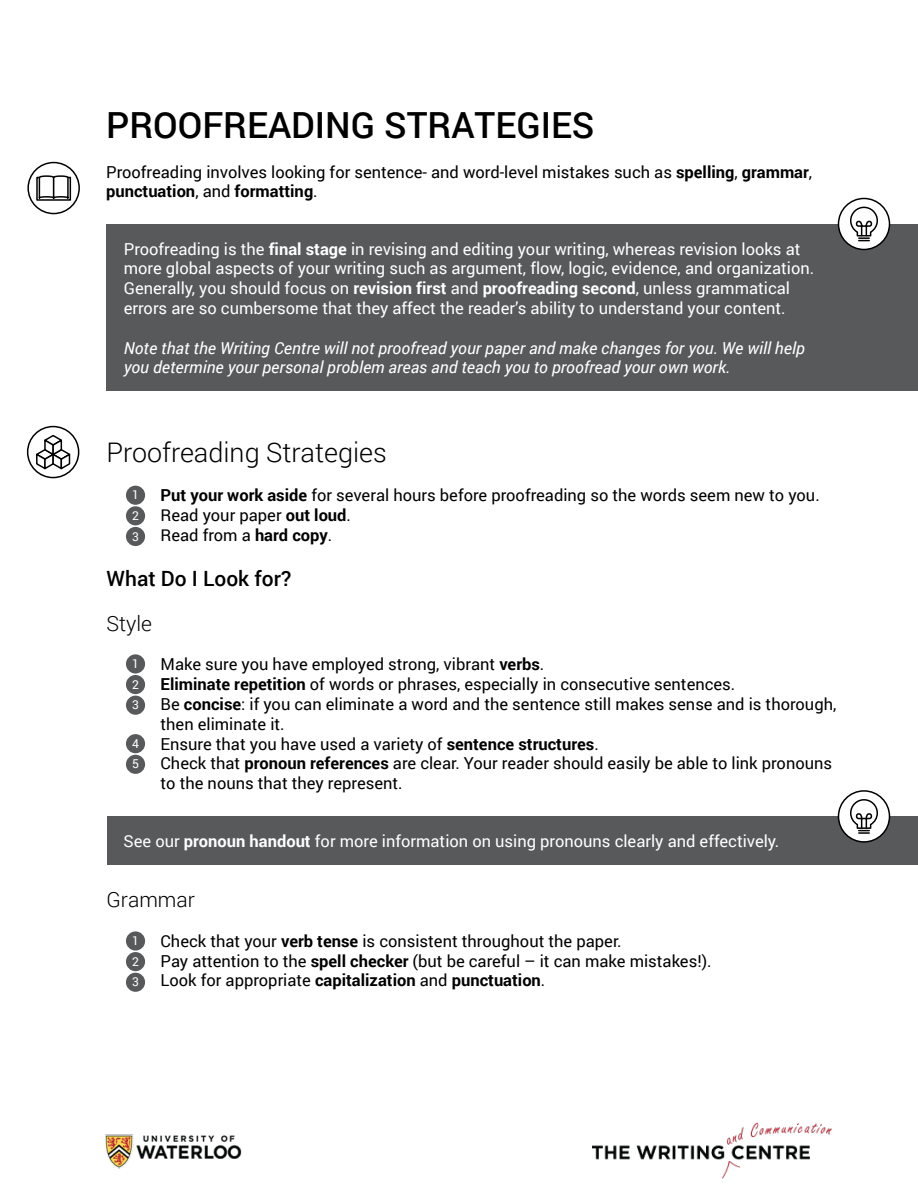
<style>
.page{position:relative;width:918px;height:1188px;background:#fff}
.page>*{position:absolute;margin:0;border:0;box-sizing:border-box;transform-origin:0 0}
.t1{font:500 36px "Roboto";color:#000}
.t2{font:300 27px "Roboto";color:#000}
.t3{font:500 21px "Roboto";color:#000}
.t4{font:300 21px "Roboto";color:#000}
.t5{font:16.5px/19.8px "Roboto";color:#000}
.t6{font:16.5px/19.8px "Roboto";color:#fff}
.t7{font:italic 16.5px/19.8px "Roboto";color:#fff}
.t8{font:12.3px/20.7px "Roboto";color:#fff;text-align:justify}
.s1{font-weight:700}
</style>
<div class="page">
<div style="left:27px;top:162px;width:53px;height:52px;border:2px solid #000;border-radius:50%"></div>
<svg style="left:28px;top:427px;width:51px;height:51px"></svg>
<div style="left:27px;top:426px;width:52px;height:52px;border:2px solid #000;border-radius:50%"></div>
<div style="left:36px;top:177px;width:35px;height:24px;border:2px solid #000"></div>
<svg style="left:38px;top:175px;width:31px;height:24px"></svg>
<svg style="left:35px;top:434px;width:37px;height:37px"></svg>
<img style="left:592px;top:1122px;width:240px;height:57px">
<img style="left:105px;top:1134px;width:137px;height:35px">
<div style="left:106px;top:224px;width:812px;height:167px;background:#58595b"></div>
<div style="left:839px;top:198px;width:51px;height:51px;background:#fff;border-radius:50%"></div>
<div style="left:838px;top:198px;width:52px;height:52px;border:2px solid #000;border-radius:50%"></div>
<svg style="left:850px;top:206px;width:28px;height:35px"></svg>
<div style="left:107px;top:816px;width:811px;height:49px;background:#58595b"></div>
<div style="left:839px;top:791px;width:51px;height:51px;background:#fff;border-radius:50%"></div>
<div style="left:838px;top:790px;width:52px;height:53px;border:2px solid #000;border-radius:50%"></div>
<svg style="left:850px;top:799px;width:28px;height:35px"></svg>
<div style="left:126px;top:486px;width:19px;height:19px;background:#58595b;border-radius:50%"></div>
<div style="left:126px;top:506px;width:19px;height:19px;background:#58595b;border-radius:50%"></div>
<div style="left:126px;top:527px;width:19px;height:19px;background:#58595b;border-radius:50%"></div>
<div style="left:126px;top:654px;width:19px;height:20px;background:#58595b;border-radius:50%"></div>
<div style="left:126px;top:675px;width:19px;height:19px;background:#58595b;border-radius:50%"></div>
<div style="left:126px;top:696px;width:19px;height:19px;background:#58595b;border-radius:50%"></div>
<div style="left:126px;top:734px;width:19px;height:19px;background:#58595b;border-radius:50%"></div>
<div style="left:126px;top:755px;width:19px;height:19px;background:#58595b;border-radius:50%"></div>
<div style="left:126px;top:931px;width:19px;height:20px;background:#58595b;border-radius:50%"></div>
<div style="left:126px;top:952px;width:19px;height:19px;background:#58595b;border-radius:50%"></div>
<div style="left:126px;top:973px;width:19px;height:19px;background:#58595b;border-radius:50%"></div>
<h1 class="t1" style="left:106px;top:100px;width:490px">PROOFREADING STRATEGIES</h1>
<p class="t5" style="left:106px;top:161px;width:708px">Proofreading involves looking for sentence- and word-level mistakes such as <span class="s1">spelling</span>, <span class="s1">grammar</span>, <span class="s1">punctuation</span>, and <span class="s1">formatting</span>.</p>
<p class="t6" style="left:124px;top:238px;width:692px">Proofreading is the <span class="s1">final stage</span> in revising and editing your writing, whereas revision looks at more global aspects of your writing such as argument, flow, logic, evidence, and organization.<br>Generally, you should focus on <span class="s1">revision first</span> and <span class="s1">proofreading second</span>, unless grammatical errors are so cumbersome that they affect the reader’s ability to understand your content.</p>
<p class="t7" style="left:124px;top:337px;width:683px">Note that the Writing Centre will not proofread your paper and make changes for you. We will help you determine your personal problem areas and teach you to proofread your own work.</p>
<h2 class="t2" style="left:107px;top:433px;width:282px">Proofreading Strategies</h2>
<p class="t5" style="left:161px;top:485px;width:661px"><span class="s1">Put your work aside</span> for several hours before proofreading so the words seem new to you.<br>Read your paper <span class="s1">out loud</span>.<br>Read from a <span class="s1">hard copy</span>.</p>
<p class="t3" style="left:107px;top:564px;width:186px">What Do I Look for?</p>
<p class="t4" style="left:107px;top:609px;width:47px">Style</p>
<p class="t5" style="left:161px;top:654px;width:677px">Make sure you have employed strong, vibrant <span class="s1">verbs</span>.<br><span class="s1">Eliminate repetition</span> of words or phrases, especially in consecutive sentences.<br>Be <span class="s1">concise</span>: if you can eliminate a word and the sentence still makes sense and is thorough, then eliminate it.<br>Ensure that you have used a variety of <span class="s1">sentence structures</span>.<br>Check that <span class="s1">pronoun references</span> are clear. Your reader should easily be able to link pronouns to the nouns that they represent.</p>
<p class="t8" style="left:132px;top:484px;width:8px">1<br>2<br>3</p>
<p class="t8" style="left:132px;top:653px;width:8px">1<br>2<br>3</p>
<p class="t8" style="left:132px;top:733px;width:8px">4<br>5</p>
<p class="t6" style="left:124px;top:831px;width:657px">See our <span class="s1">pronoun handout</span> for more information on using pronouns clearly and effectively.</p>
<p class="t4" style="left:107px;top:885px;width:90px">Grammar</p>
<p class="t5" style="left:161px;top:930px;width:553px">Check that your <span class="s1">verb tense</span> is consistent throughout the paper.<br>Pay attention to the <span class="s1">spell checker</span> (but be careful – it can make mistakes!).<br>Look for appropriate <span class="s1">capitalization</span> and <span class="s1">punctuation</span>.</p>
<p class="t8" style="left:132px;top:930px;width:8px">1<br>2<br>3</p>
</div>
